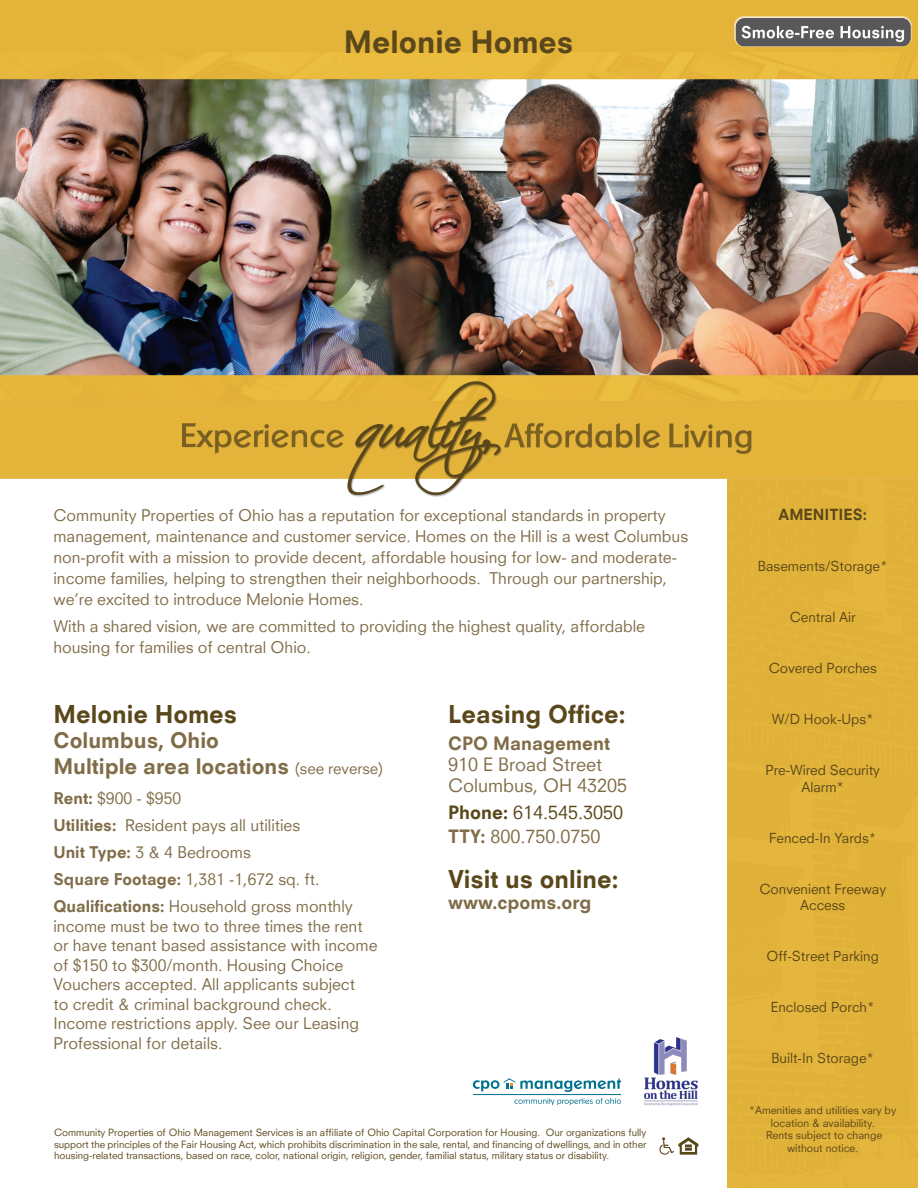
<style>
.page{position:relative;width:918px;height:1188px;background:#fff}
.page>*{position:absolute;margin:0;border:0;box-sizing:border-box;transform-origin:0 0}
.t1{font:800 30px "Neuzeit SLT";color:#5a471a}
.t2{font:800 24px "Neuzeit SLT";color:#5a471a}
.t3{font:800 21px "Neuzeit SLT";color:#806d48}
.t4{font:18px "Neuzeit SLT";color:#806d48}
.t5{font:800 18px "Neuzeit SLT";color:#806d48}
.t6{font:18px "Neuzeit SLT";color:#5a471a}
.t7{font:15.75px/19.5px "Neuzeit SLT";color:#806d48}
.Brochure_Body{font:800 15px "Neuzeit SLT";color:#5a471a}
.Brochure_Body-2{font:13.5px/16.5px "Neuzeit SLT";color:#5a471a;text-align:center}
.Brochure_Body-3{font:10.5px/12.6px "Neuzeit SLT";color:#5a471a;text-align:center}
.t8{font:9.75px/11.7px "Neuzeit SLT";color:#5a471a;text-align:justify}
.s1{font-weight:400;font-size:15px}
.s2{font-weight:800}
</style>
<div class="page">
<div style="left:728px;top:503px;width:190px;height:685px;background:#e0b138"></div>
<svg style="left:659px;top:1137px;width:39px;height:18px"></svg>
<img style="left:0;top:0;width:918px;height:503px">
<svg style="left:515px;top:1098px;width:106px;height:7px"></svg>
<hr style="left:473px;top:1094px;width:148px;height:1px;background:#00718e">
<svg style="left:473px;top:1078px;width:148px;height:14px"></svg>
<img style="left:644px;top:1037px;width:54px;height:69px">
<img style="left:733px;top:15px;width:180px;height:35px">
<p class="t1" style="left:344px;top:23px;width:231px">Melonie Homes</p>
<p class="t7" style="left:53px;top:504px;width:636px;line-height:21px">Community Properties of Ohio has a reputation for exceptional standards in property management, maintenance and customer service. Homes on the Hill is a west Columbus non-profit with a mission to provide decent, affordable housing for low- and moderate&shy;income families, helping to strengthen their neighborhoods. Through our partnership, we’re excited to introduce Melonie Homes.</p>
<p class="t7" style="left:53px;top:616px;width:593px;line-height:21px">With a shared vision, we are committed to providing the highest quality, affordable housing for families of central Ohio.</p>
<p class="t2" style="left:53px;top:699px;width:185px">Melonie Homes</p>
<p class="t3" style="left:53px;top:727px;width:167px">Columbus, Ohio</p>
<p class="t3" style="left:53px;top:753px;width:331px">Multiple area locations <span class="s1">(see reverse)</span></p>
<p class="t7" style="left:53px;top:789px;width:129px"><span class="s2">Rent:</span> $900 - $950</p>
<p class="t7" style="left:53px;top:816px;width:248px"><span class="s2">Utilities:</span> Resident pays all utilities</p>
<p class="t7" style="left:53px;top:843px;width:199px"><span class="s2">Unit Type:</span> 3 &amp; 4 Bedrooms</p>
<p class="t7" style="left:53px;top:870px;width:268px"><span class="s2">Square Footage:</span> 1,381 -1,672 sq. ft.</p>
<p class="t7" style="left:53px;top:897px;width:325px"><span class="s2">Qualifications:</span> Household gross monthly income must be two to three times the rent or have tenant based assistance with income of $150 to $300/month. Housing Choice Vouchers accepted. All applicants subject<br>to credit &amp; criminal background check.<br>Income restrictions apply. See our Leasing Professional for details.</p>
<p class="t2" style="left:448px;top:699px;width:179px">Leasing Office:</p>
<p class="t5" style="left:448px;top:732px;width:163px">CPO Management</p>
<p class="t4" style="left:448px;top:753px;width:156px">910 E Broad Street</p>
<p class="t4" style="left:448px;top:774px;width:181px">Columbus, OH 43205</p>
<p class="t6" style="left:448px;top:802px;width:177px"><span class="s2">Phone:</span> 614.545.3050</p>
<p class="t4" style="left:448px;top:826px;width:154px"><span class="s2">TTY:</span> 800.750.0750</p>
<p class="t2" style="left:448px;top:865px;width:172px">Visit us online:</p>
<p class="t5" style="left:448px;top:892px;width:145px">www.cpoms.org</p>
<p class="t8" style="left:54px;top:1127px;width:594px">Community Properties of Ohio Management Services is an affiliate of Ohio Capital Corporation for Housing. Our organizations fully support the principles of the Fair Housing Act, which prohibits discrimination in the sale, rental, and financing of dwellings, and in other housing-related transactions, based on race, color, national origin, religion, gender, familial status, military status or disability.</p>
<p class="Brochure_Body" style="left:779px;top:505px;width:90px">AMENITIES:</p>
<p class="Brochure_Body-2" style="left:758px;top:558px;width:131px">Basements/Storage*</p>
<p class="Brochure_Body-2" style="left:790px;top:609px;width:68px">Central Air</p>
<p class="Brochure_Body-2" style="left:769px;top:660px;width:110px">Covered Porches</p>
<p class="Brochure_Body-2" style="left:772px;top:711px;width:104px">W/D Hook-Ups*</p>
<p class="Brochure_Body-2" style="left:765px;top:762px;width:116px">Pre-Wired Security<br>Alarm*</p>
<p class="Brochure_Body-2" style="left:769px;top:829px;width:109px">Fenced-In Yards*</p>
<p class="Brochure_Body-2" style="left:759px;top:880px;width:128px">Convenient Freeway<br>Access</p>
<p class="Brochure_Body-2" style="left:766px;top:948px;width:114px">Off-Street Parking</p>
<p class="Brochure_Body-2" style="left:771px;top:999px;width:105px">Enclosed Porch*</p>
<p class="Brochure_Body-2" style="left:771px;top:1050px;width:104px">Built-In Storage*</p>
<p class="Brochure_Body-3" style="left:749px;top:1104px;width:149px">*Amenities and utilities vary by location &amp; availability.</p>
<p class="Brochure_Body-3" style="left:766px;top:1129px;width:118px">Rents subject to change without notice.</p>
</div>
